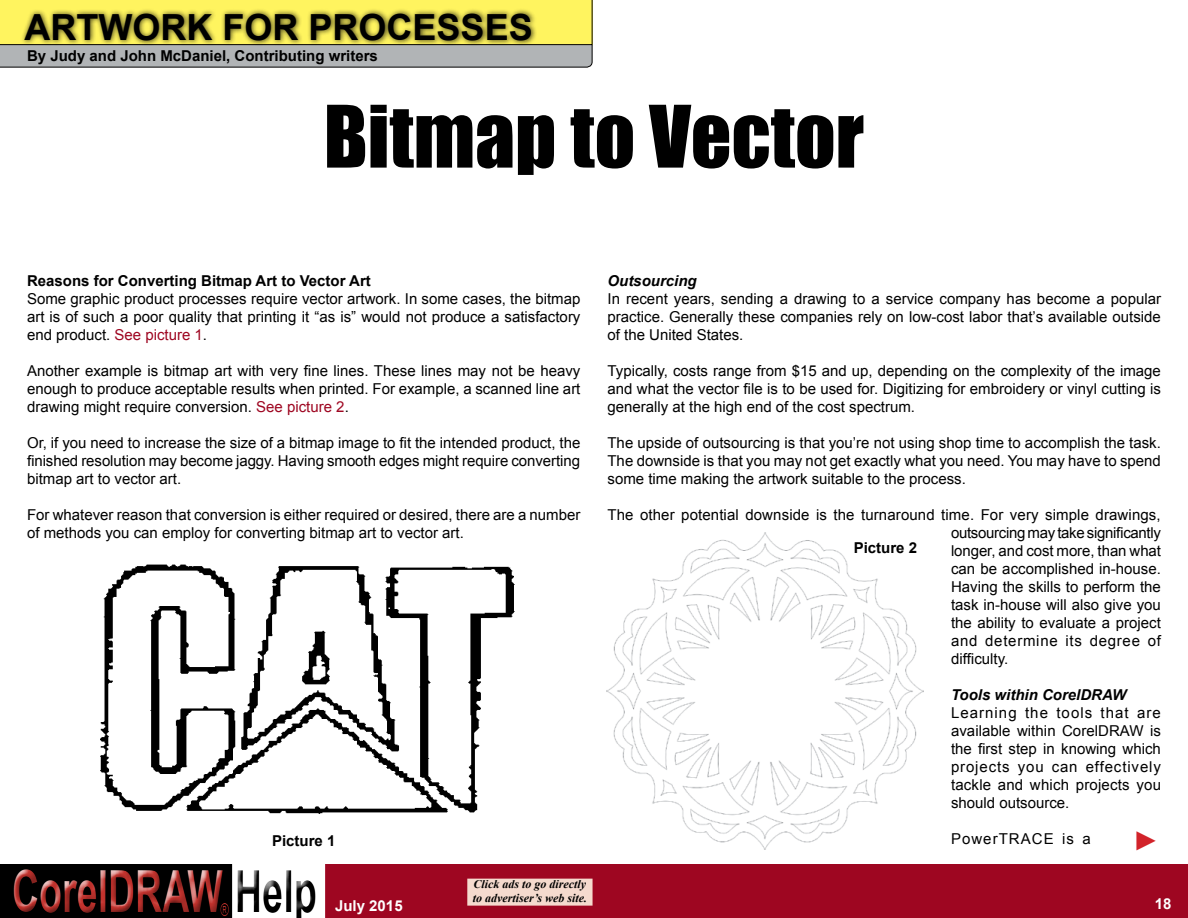
<style>
.page{position:relative;width:1188px;height:918px;background:#fff}
.page>*{position:absolute;margin:0;border:0;box-sizing:border-box;transform-origin:0 0}
.t1{font:79.5px "Impact";color:#000}
.t2{font:700 58.2px "Arial";color:#c3332e;scale:.65 1}
.t3{font:700 36px "Arial";color:#000}
.t4{font:27px "Arial";color:#d2232a}
.t5{font:700 17.85px "Arial";color:#c3332e;scale:.65 1}
.t6{font:15px/18px "Arial";color:#000;text-align:justify}
.t7{font:700 15px "Arial";color:#000}
.t8{font:italic 700 15px "Arial";color:#000}
.t9{font:15px "Arial";letter-spacing:.07em;color:#000}
.t10{font:700 15px "Arial";color:#fff}
.t11{font:italic 700 12px "Times New Roman";color:#000}
.s1{color:#9e0621}
.s2{color:#000}
</style>
<div class="page">
<img style="left:100px;top:564px;width:415px;height:250px">
<img style="left:607px;top:532px;width:317px;height:317px">
<div style="left:326px;top:864px;width:862px;height:54px;background:#9e0621"></div>
<div style="left:468px;top:879px;width:124px;height:26px;background:#f5dace"></div>
<div style="left:467px;top:879px;width:126px;height:27px;border:2px solid #f5dace"></div>
<div style="left:230px;top:863px;width:96px;height:55px;background:#000;opacity:.75"></div>
<div style="left:4px;top:860px;width:231px;height:55px;background:#fff;opacity:.75"></div>
<div style="left:11px;top:863px;width:228px;height:55px;background:#000;opacity:.75"></div>
<svg style="left:0;top:0;width:592px;height:68px;background:#c9c78f"></svg>
<div style="left:20px;top:9px;width:518px;height:38px;background:#000;opacity:.75"></div>
<h3 class="t3" style="left:25px;top:3px;width:54px">Artwork</h3>
<h3 class="t3" style="left:223px;top:3px;width:26px">for</h3>
<h3 class="t3" style="left:309px;top:3px;width:50px">Processes</h3>
<p class="t7" style="left:27px;top:46px;width:352px">By Judy and John McDaniel, Contributing writers</p>
<h1 class="t1" style="left:324px;top:75px;width:542px">Bitmap to Vector</h1>
<p class="t7" style="left:27px;top:271px;width:345px">Reasons for Converting Bitmap Art to Vector Art</p>
<p class="t6" style="left:27px;top:290px;width:555px">Some graphic product processes require vector artwork. In some cases, the bitmap art is of such a poor quality that printing it “as is” would not produce a satisfactory end product. <span class="s1">See picture 1</span>.</p>
<p class="t6" style="left:27px;top:362px;width:555px">Another example is bitmap art with very fine lines. These lines may not be heavy enough to produce acceptable results when printed. For example, a scanned line art drawing might require conversion. <span class="s1">See picture 2</span>.</p>
<p class="t6" style="left:27px;top:434px;width:555px">Or, if you need to increase the size of a bitmap image to fit the intended product, the finished resolution may become jaggy. Having smooth edges might require converting bitmap art to vector art.</p>
<p class="t6" style="left:27px;top:506px;width:555px">For whatever reason that conversion is either required or desired, there are a number of methods you can employ for converting bitmap art to vector art.</p>
<p class="t8" style="left:608px;top:271px;width:91px">Outsourcing</p>
<p class="t6" style="left:608px;top:290px;width:555px">In recent years, sending a drawing to a service company has become a popular practice. Generally these companies rely on low-cost labor that’s available outside of the United States.</p>
<p class="t6" style="left:608px;top:362px;width:555px">Typically, costs range from $15 and up, depending on the complexity of the image and what the vector file is to be used for. Digitizing for embroidery or vinyl cutting is generally at the high end of the cost spectrum.</p>
<p class="t6" style="left:608px;top:434px;width:555px">The upside of outsourcing is that you’re not using shop time to accomplish the task.<br>The downside is that you may not get exactly what you need. You may have to spend some time making the artwork suitable to the process.</p>
<p class="t6" style="left:951px;top:506px;width:212px;text-indent:-344px">The other potential downside is the turnaround time. For very simple drawings, outsourcing may take significantly longer, and cost more, than what can be accomplished in-house.<br>Having the skills to perform the task in-house will also give you the ability to evaluate a project and determine its degree of difficulty.</p>
<p class="t8" style="left:951px;top:685px;width:177px">Tools within CorelDRAW</p>
<p class="t6" style="left:951px;top:704px;width:212px">Learning the tools that are available within CorelDRAW is the first step in knowing which projects you can effectively tackle and which projects you should outsource.</p>
<p class="t7" style="left:854px;top:538px;width:65px">Picture 2</p>
<p class="t7" style="left:272px;top:831px;width:65px">Picture 1</p>
<p class="t9" style="left:951px;top:829px;width:141px">PowerTRACE is a</p>
<h3 class="t4" style="left:1133px;top:822px;width:28px">►</h3>
<h2 class="t2" style="left:12px;top:853px;width:471px">CorelDRAW <span class="s2">Help</span></h2>
<p class="t5" style="left:220px;top:898px;width:15px">®</p>
<p class="t11" style="left:474px;top:876px;width:114px">Click ads to go directly</p>
<p class="t11" style="left:473px;top:889px;width:116px">to advertiser’s web site.</p>
<p class="t10" style="left:335px;top:895px;width:69px">July 2015</p>
<p class="t10" style="left:1155px;top:894px;width:18px">18</p>
</div>
